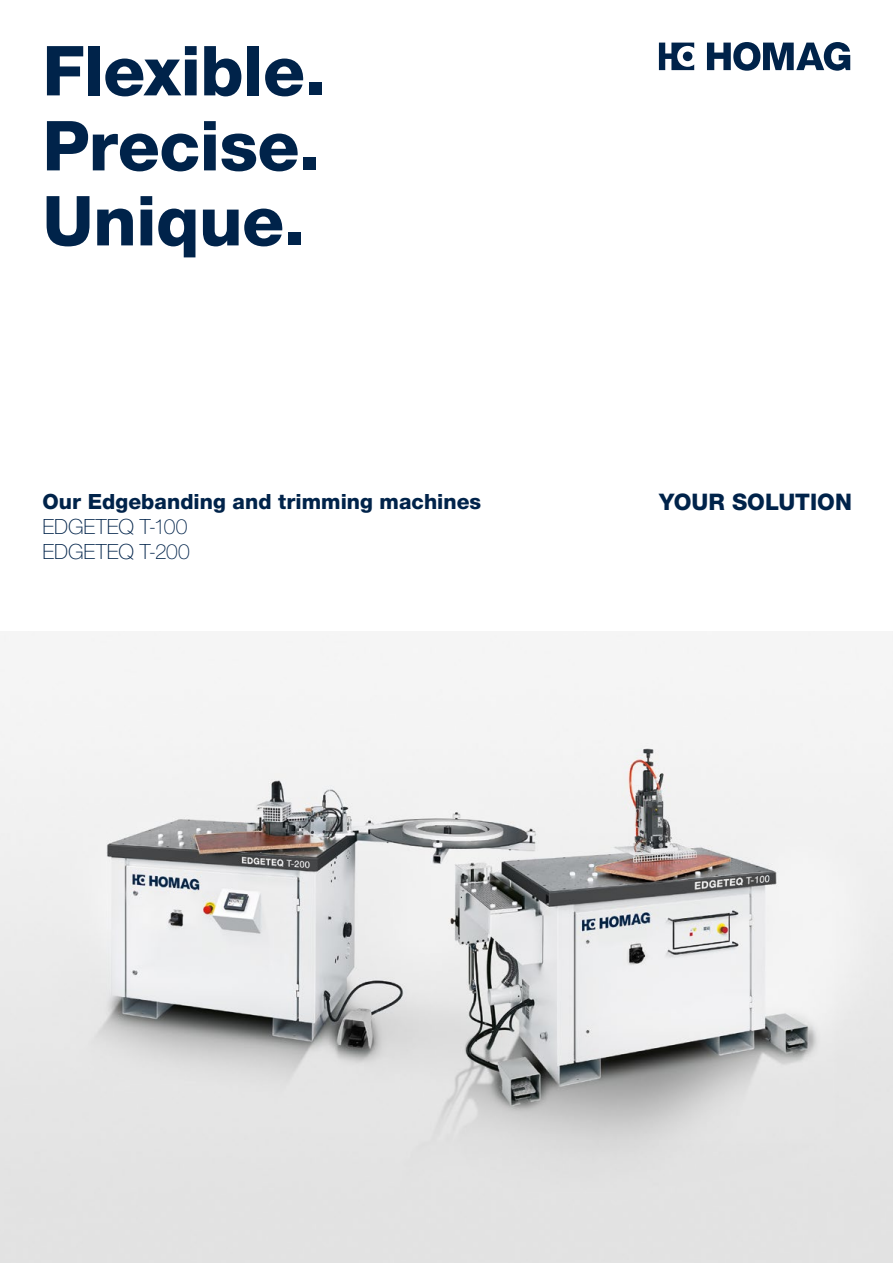
<style>
.page{position:relative;width:893px;height:1263px;background:#fff}
.page>*{position:absolute;margin:0;border:0;box-sizing:border-box;transform-origin:0 0}
.t1{font:800 69px/75px "Helvetica Neue";letter-spacing:-.01em;color:#00234a;text-align:justify}
.t2{font:800 22.8px "Helvetica Neue LTW1 G";color:#00234a}
.t3{font:800 21px "Helvetica Neue LTW1 G";color:#00234a}
.t4{font:100 21px/25.2px "Helvetica Neue LTW1 G";color:#00234a}
</style>
<div class="page">
<img style="left:0;top:631px;width:893px;height:632px">
<svg style="left:707px;top:42px;width:143px;height:29px"></svg>
<svg style="left:659px;top:43px;width:35px;height:27px"></svg>
<h1 class="t1" style="left:43px;top:33px;width:285px">Flexible.<br>Precise.<br>Unique.</h1>
<p class="t3" style="left:43px;top:489px;width:440px">Our Edgebanding and trimming machines</p>
<p class="t4" style="left:43px;top:514px;width:149px">EDGETEQ T-100<br>EDGETEQ T-200</p>
<p class="t2" style="left:659px;top:488px;width:194px">YOUR SOLUTION</p>
</div>
